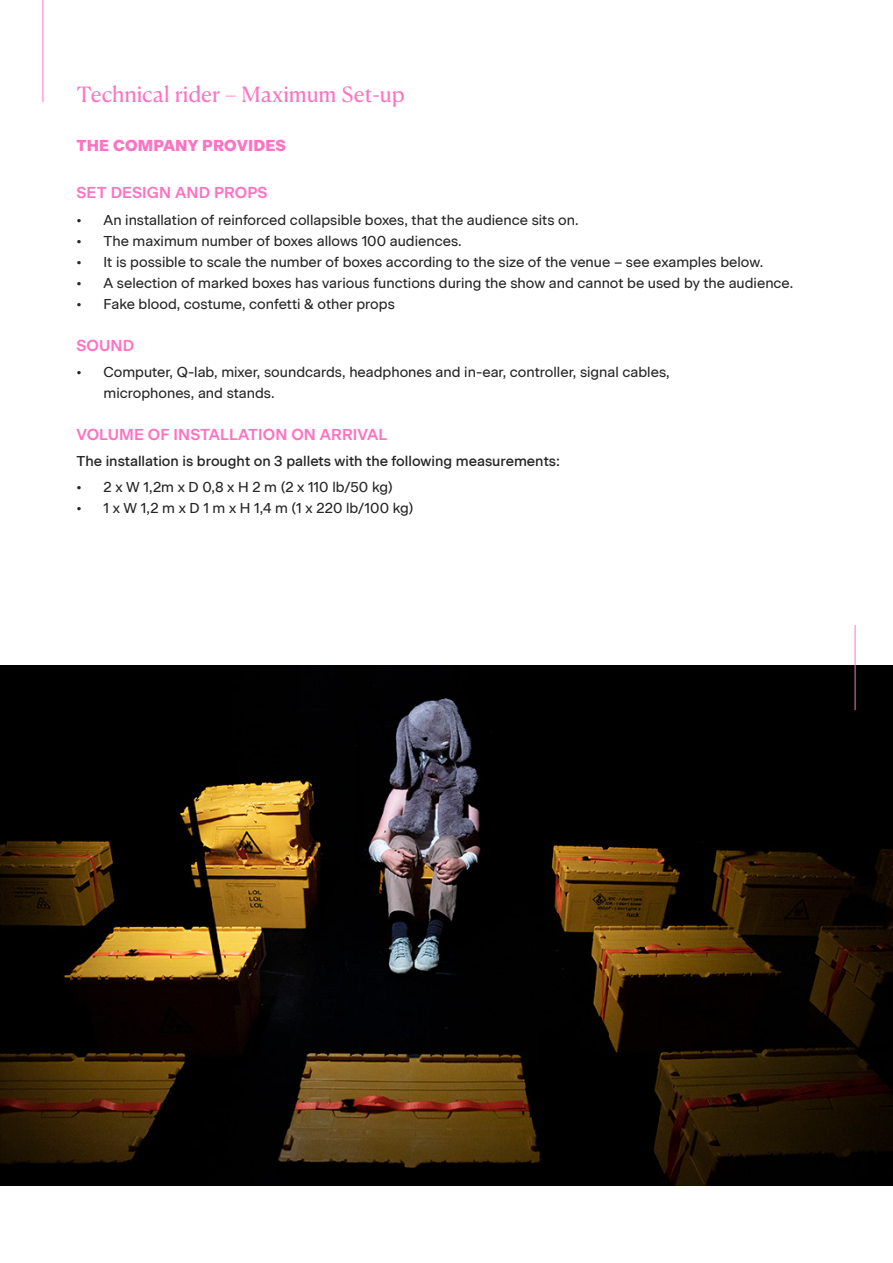
<style>
.page{position:relative;width:893px;height:1263px;background:#fff}
.page>*{position:absolute;margin:0;border:0;box-sizing:border-box;transform-origin:0 0}
.t1{font:21px "Canela Text";letter-spacing:-.005em;color:#ff73c2}
.t2{font:600 15.75px "Beausite Classic";letter-spacing:.005em;color:#ff73c2}
.t3{font:900 15.75px "Beausite Classic";letter-spacing:.01em;color:#ff73c2}
.t4{font:14.25px/21px "Beausite Classic";color:#262626}
.t5{font:500 14.25px "Beausite Classic";color:#262626}
</style>
<div class="page">
<hr style="left:43px;top:0;width:1px;height:102px;background:#ff73c2">
<img style="left:0;top:666px;width:893px;height:520px">
<hr style="left:855px;top:625px;width:1px;height:85px;background:#ff73c2">
<h1 class="t1" style="left:77px;top:76px;width:330px">Technical rider – Maximum Set-up</h1>
<p class="t3" style="left:77px;top:133px;width:211px">THE COMPANY PROVIDES</p>
<p class="t2" style="left:77px;top:181px;width:193px">SET DESIGN AND PROPS</p>
<p class="t4" style="left:77px;top:208px;width:504px">• An installation of reinforced collapsible boxes, that the audience sits on.</p>
<p class="t4" style="left:77px;top:229px;width:387px">• The maximum number of boxes allows 100 audiences.</p>
<p class="t4" style="left:77px;top:250px;width:688px">• It is possible to scale the number of boxes according to the size of the venue – see examples below.</p>
<p class="t4" style="left:77px;top:271px;width:718px">• A selection of marked boxes has various functions during the show and cannot be used by the audience.</p>
<p class="t4" style="left:77px;top:292px;width:320px">• Fake blood, costume, confetti &amp; other props</p>
<p class="t2" style="left:77px;top:333px;width:59px">SOUND</p>
<p class="t4" style="left:104px;top:360px;width:568px;text-indent:-27px">• Computer, Q-lab, mixer, soundcards, headphones and in-ear, controller, signal cables, microphones, and stands.</p>
<p class="t2" style="left:77px;top:422px;width:312px">VOLUME OF INSTALLATION ON ARRIVAL</p>
<p class="t5" style="left:77px;top:450px;width:485px">The installation is brought on 3 pallets with the following measurements:</p>
<p class="t4" style="left:77px;top:476px;width:318px">• 2 x W 1,2m x D 0,8 x H 2 m (2 x 110 lb/50 kg)</p>
<p class="t4" style="left:77px;top:497px;width:338px">• 1 x W 1,2 m x D 1 m x H 1,4 m (1 x 220 lb/100 kg)</p>
</div>
